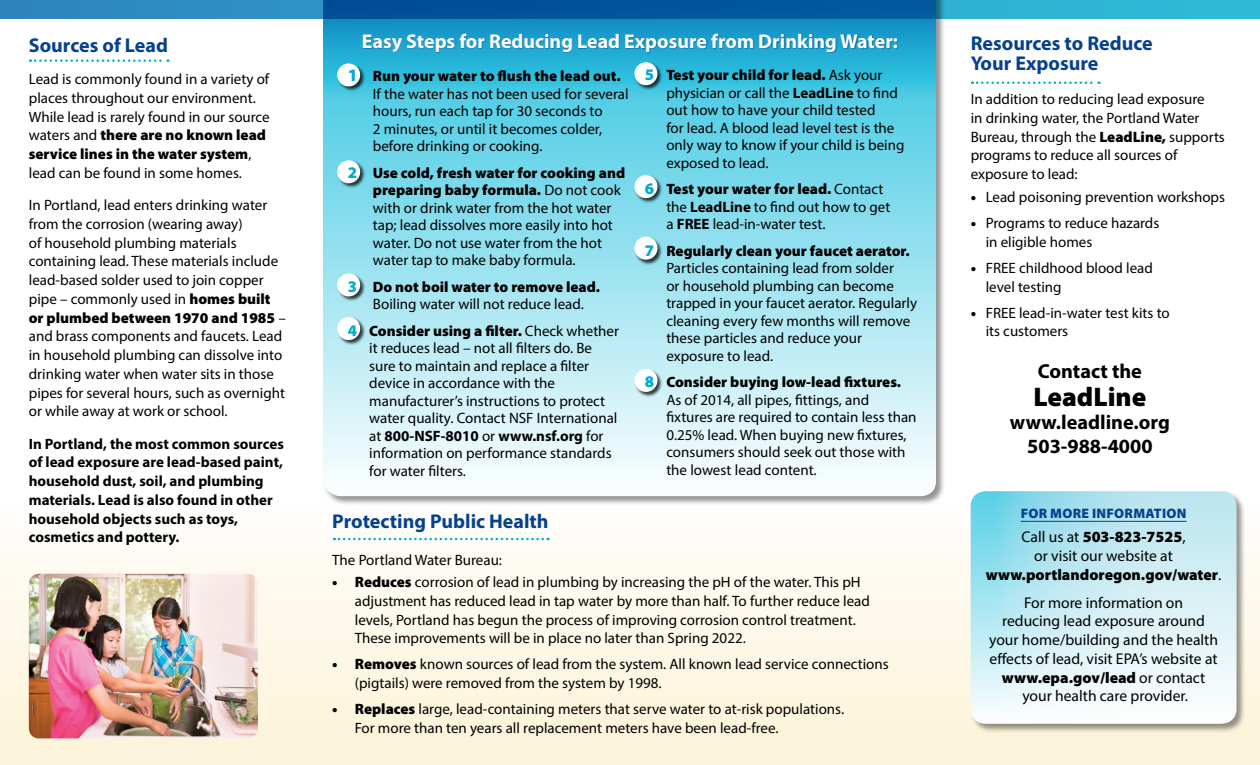
<style>
.page{position:relative;width:1260px;height:765px;background:#fff}
.page>*{position:absolute;margin:0;border:0;box-sizing:border-box;transform-origin:0 0}
.t1{font:900 27px "Myriad Pro";color:#000}
.t2{font:700 20.25px/23.6px "Myriad Pro";color:#000;text-align:center}
.t3{font:700 20px/20px "Myriad Pro";color:#06418e}
.t4{font:700 20px "Myriad Pro";color:#fff}
.t5{font:15.62px/18.8px "Myriad Pro";color:#000;text-align:center}
.t6{font:900 15.62px/18.8px "Myriad Pro";color:#000;text-align:center}
.t7{font:15px/17.5px "Myriad Pro";color:#000}
.t8{font:700 15px/18.8px "Myriad Pro";color:#000}
.t9{font:900 13.75px "Myriad Pro";letter-spacing:.02em;color:#06418e}
.s1{font-weight:900}
.s2{font-weight:900;font-size:17.5px;color:#00acd0}
.s3{font-weight:900;font-size:16.25px;color:#00acd0}
.s4{font-weight:700}
.s5{font-weight:400}
</style>
<div class="page">
<div style="left:0;top:0;width:1260px;height:765px;background:linear-gradient(to bottom,#fff,#fdf7e6)"></div>
<div style="left:322px;top:0;width:624px;height:506px;background:#000;opacity:.42"></div>
<svg style="left:323px;top:19px;width:613px;height:477px;background:#97dfee"></svg>
<div style="left:970px;top:491px;width:276px;height:242px;background:#000;opacity:.42"></div>
<svg style="left:971px;top:491px;width:266px;height:233px"></svg>
<div style="left:634px;top:62px;width:29px;height:29px;background:#000;opacity:.75"></div>
<div style="left:635px;top:62px;width:22px;height:23px;background:#fff;border-radius:50%"></div>
<div style="left:337px;top:63px;width:29px;height:29px;background:#000;opacity:.75"></div>
<div style="left:337px;top:63px;width:23px;height:23px;background:#fff;border-radius:50%"></div>
<div style="left:337px;top:160px;width:29px;height:29px;background:#000;opacity:.75"></div>
<div style="left:337px;top:160px;width:23px;height:23px;background:#fff;border-radius:50%"></div>
<div style="left:337px;top:273px;width:29px;height:29px;background:#000;opacity:.75"></div>
<div style="left:337px;top:273px;width:23px;height:23px;background:#fff;border-radius:50%"></div>
<div style="left:337px;top:317px;width:29px;height:29px;background:#000;opacity:.75"></div>
<div style="left:337px;top:317px;width:23px;height:23px;background:#fff;border-radius:50%"></div>
<div style="left:634px;top:175px;width:29px;height:29px;background:#000;opacity:.75"></div>
<div style="left:635px;top:175px;width:22px;height:23px;background:#fff;border-radius:50%"></div>
<div style="left:634px;top:369px;width:29px;height:29px;background:#000;opacity:.75"></div>
<div style="left:635px;top:369px;width:22px;height:23px;background:#fff;border-radius:50%"></div>
<div style="left:634px;top:237px;width:29px;height:28px;background:#000;opacity:.75"></div>
<div style="left:635px;top:237px;width:22px;height:23px;background:#fff;border-radius:50%"></div>
<img style="left:29px;top:574px;width:229px;height:164px">
<svg style="left:982px;top:228px;width:240px;height:2px"></svg>
<hr style="left:1021px;top:521px;width:166px;height:1px;background:#06418e">
<div style="left:364px;top:33px;width:535px;height:20px;background:#003e78;opacity:.61"></div>
<svg style="left:334px;top:538px;width:215px;height:2px"></svg>
<svg style="left:0;top:0;width:1260px;height:19px;background:#187ab2"></svg>
<svg style="left:972px;top:81px;width:128px;height:3px"></svg>
<svg style="left:30px;top:59px;width:139px;height:3px"></svg>
<h3 class="t3" style="left:29px;top:35px;width:141px">Sources of Lead</h3>
<p class="t7" style="left:29px;top:70px;width:242px;line-height:18.8px">Lead is commonly found in a variety of places throughout our environment.<br>While lead is rarely found in our source waters and <span class="s1">there are no known lead service lines in the water system</span>, lead can be found in some homes.</p>
<p class="t7" style="left:29px;top:196px;width:259px;line-height:18.8px">In Portland, lead enters drinking water from the corrosion (wearing away)<br>of household plumbing materials containing lead. These materials include lead-based solder used to join copper pipe – commonly used in <span class="s1">homes built or plumbed between 1970 and 1985</span> – and brass components and faucets. Lead in household plumbing can dissolve into drinking water when water sits in those pipes for several hours, such as overnight or while away at work or school.</p>
<p class="t8" style="left:29px;top:434px;width:257px">In Portland, the most common sources of lead exposure are lead-based paint, household dust, soil, and plumbing materials. Lead is also found in other household objects such as toys, cosmetics and pottery.</p>
<h3 class="t4" style="left:362px;top:28px;width:538px">Easy Steps for Reducing Lead Exposure from Drinking Water:</h3>
<p class="t7" style="left:373px;top:67px;width:257px;text-indent:-25px"><span class="s2">1</span> <span class="s1">Run your water to flush the lead out.<br></span>If the water has not been used for several hours, run each tap for 30 seconds to<br>2 minutes, or until it becomes colder, before drinking or cooking.</p>
<p class="t7" style="left:373px;top:164px;width:254px;text-indent:-25px"><span class="s3">2</span> <span class="s1">Use cold, fresh water for cooking and preparing baby formula.</span> Do not cook with or drink water from the hot water tap; lead dissolves more easily into hot water. Do not use water from the hot water tap to make baby formula.</p>
<p class="t7" style="left:348px;top:278px;width:254px;text-align:center"><span class="s3">3</span> <span class="s1">Do not boil water to remove lead.<br></span>Boiling water will not reduce lead.</p>
<p class="t7" style="left:369px;top:322px;width:251px;text-indent:-21px"><span class="s3">4</span> <span class="s1">Consider using a filter.</span> Check whether it reduces lead – not all filters do. Be sure to maintain and replace a filter device in accordance with the manufacturer’s instructions to protect water quality. Contact NSF International at <span class="s4">800-NSF-8010</span> or <span class="s4">www.nsf.org</span> for information on performance standards for water filters.</p>
<p class="t7" style="left:666px;top:66px;width:240px;text-indent:-21px"><span class="s3">5</span> <span class="s1">Test your child for lead.</span> Ask your physician or call the <span class="s4">LeadLine</span> to find out how to have your child tested<br>for lead. A blood lead level test is the only way to know if your child is being exposed to lead.</p>
<p class="t7" style="left:666px;top:180px;width:226px;text-indent:-21px"><span class="s3">6</span> <span class="s1">Test your water for lead.</span> Contact the <span class="s4">LeadLine</span> to find out how to get a <span class="s4">FREE</span> lead-in-water test.</p>
<p class="t7" style="left:666px;top:242px;width:252px;text-indent:-21px"><span class="s3">7</span> <span class="s1">Regularly clean your faucet aerator.<br></span>Particles containing lead from solder<br>or household plumbing can become trapped in your faucet aerator. Regularly cleaning every few months will remove these particles and reduce your exposure to lead.</p>
<p class="t7" style="left:666px;top:373px;width:252px;text-indent:-21px"><span class="s3">8</span> <span class="s1">Consider buying low-lead fixtures.<br></span>As of 2014, all pipes, fittings, and fixtures are required to contain less than 0.25% lead. When buying new fixtures, consumers should seek out those with the lowest lead content.</p>
<h3 class="t3" style="left:332px;top:511px;width:218px">Protecting Public Health</h3>
<p class="t7" style="left:332px;top:551px;width:171px">The Portland Water Bureau:</p>
<p class="t7" style="left:355px;top:573px;width:517px;line-height:18.8px;text-indent:-22px"><span class="s1">• Reduces</span> corrosion of lead in plumbing by increasing the pH of the water. This pH adjustment has reduced lead in tap water by more than half. To further reduce lead levels, Portland has begun the process of improving corrosion control treatment.<br>These improvements will be in place no later than Spring 2022.</p>
<p class="t7" style="left:355px;top:655px;width:535px;line-height:18.8px;text-indent:-22px"><span class="s1">• Removes</span> known sources of lead from the system. All known lead service connections (pigtails) were removed from the system by 1998.</p>
<p class="t7" style="left:355px;top:699px;width:491px;line-height:18.8px;text-indent:-22px"><span class="s1">• Replaces</span> large, lead-containing meters that serve water to at-risk populations.<br>For more than ten years all replacement meters have been lead-free.</p>
<h3 class="t3" style="left:971px;top:33px;width:183px">Resources to Reduce<br>Your Exposure</h3>
<p class="t7" style="left:971px;top:90px;width:256px;line-height:18.8px">In addition to reducing lead exposure<br>in drinking water, the Portland Water Bureau, through the <span class="s1">LeadLine,</span> supports programs to reduce all sources of exposure to lead:</p>
<p class="t7" style="left:971px;top:188px;width:256px"><span class="s1">•</span> Lead poisoning prevention workshops</p>
<p class="t7" style="left:986px;top:214px;width:175px;line-height:18.8px;text-indent:-15px"><span class="s1">•</span> Programs to reduce hazards in eligible homes</p>
<p class="t7" style="left:986px;top:258px;width:169px;line-height:18.8px;text-indent:-15px"><span class="s1">•</span> FREE childhood blood lead level testing</p>
<p class="t7" style="left:986px;top:303px;width:186px;line-height:18.8px;text-indent:-15px"><span class="s1">•</span> FREE lead-in-water test kits to its customers</p>
<h2 class="t2" style="left:1038px;top:359px;width:106px">Contact the</h2>
<h1 class="t1" style="left:1034px;top:378px;width:114px">LeadLine</h1>
<h2 class="t2" style="left:1010px;top:410px;width:161px">www.leadline.org<br>503-988-4000</h2>
<p class="t9" style="left:1021px;top:504px;width:167px">FOR MORE INFORMATION</p>
<p class="t6" style="left:986px;top:527px;width:237px"><span class="s5">Call us at</span> 503-823-7525<span class="s5">,<br>or visit our website at </span>www.portlandoregon.gov/water<span class="s5">.</span></p>
<p class="t5" style="left:989px;top:593px;width:230px">For more information on<br>reducing lead exposure around your home/building and the health effects of lead, visit EPA’s website at <span class="s1">www.epa.gov/lead</span> or contact your health care provider.</p>
</div>
